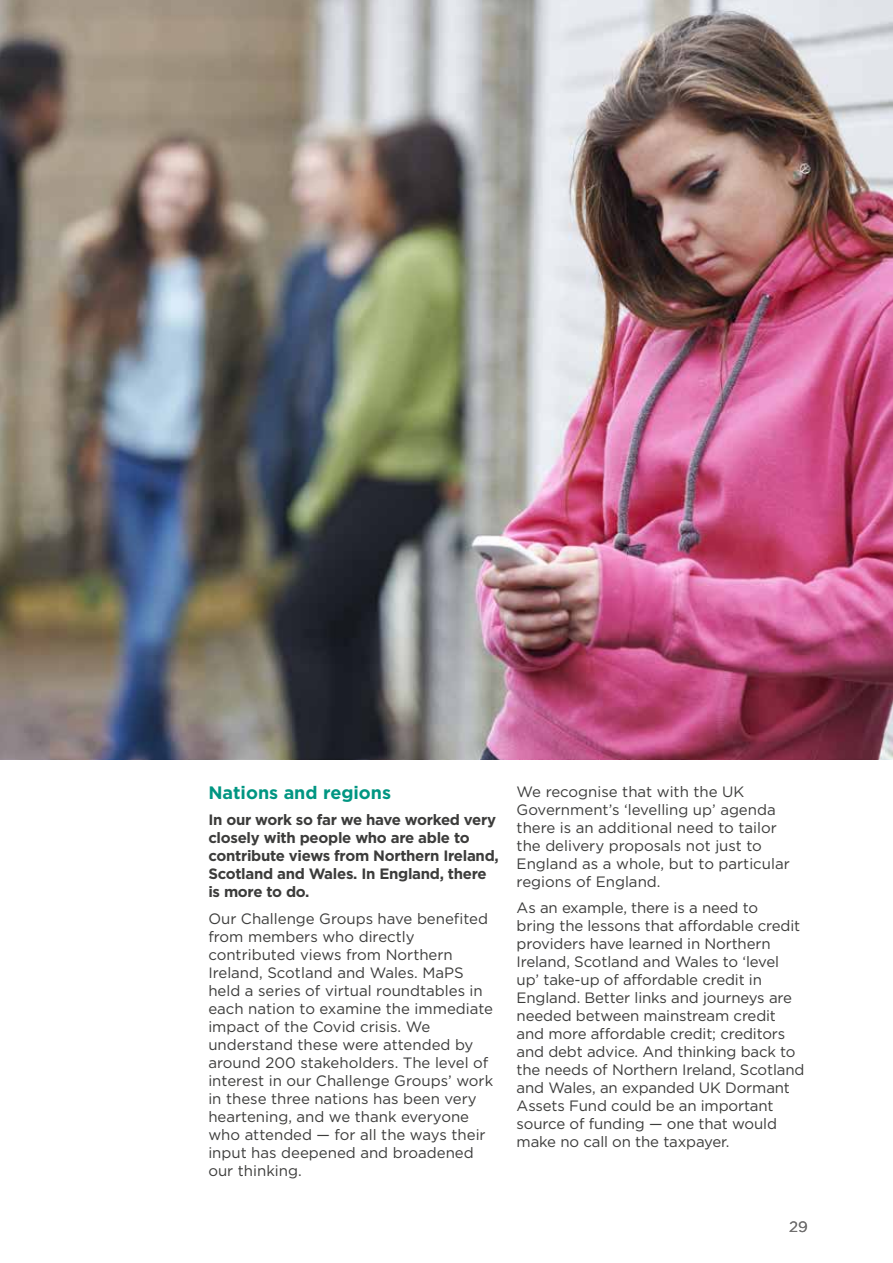
<style>
.page{position:relative;width:893px;height:1263px;background:#fff}
.page>*{position:absolute;margin:0;border:0;box-sizing:border-box;transform-origin:0 0}
.t1{font:700 18px "Gotham";color:#009682}
.t2{font:15px/18px "Gotham";letter-spacing:-.005em;color:#3c3c3b}
.t3{font:700 15px/18px "Gotham";letter-spacing:-.02em;color:#3c3c3b}
.t4{font:15px "Gotham";color:#706f6f}
</style>
<div class="page">
<img style="left:0;top:0;width:893px;height:759px">
<p class="t1" style="left:208px;top:781px;width:184px">Nations and regions</p>
<p class="t3" style="left:208px;top:811px;width:292px">In our work so far we have worked very closely with people who are able to contribute views from Northern Ireland,<br>Scotland and Wales. In England, there is more to do.</p>
<p class="t2" style="left:208px;top:909px;width:286px">Our Challenge Groups have benefited from members who directly contributed views from Northern Ireland, Scotland and Wales. MaPS held a series of virtual roundtables in each nation to examine the immediate impact of the Covid crisis. We understand these were attended by around 200 stakeholders. The level of interest in our Challenge Groups’ work in these three nations has been very heartening, and we thank everyone who attended — for all the ways their input has deepened and broadened our thinking.</p>
<p class="t2" style="left:517px;top:782px;width:275px">We recognise that with the UK<br>Government’s ‘levelling up’ agenda there is an additional need to tailor the delivery proposals not just to<br>England as a whole, but to particular regions of England.</p>
<p class="t2" style="left:517px;top:898px;width:289px">As an example, there is a need to<br>bring the lessons that affordable credit providers have learned in Northern Ireland, Scotland and Wales to ‘level up’ take-up of affordable credit in England. Better links and journeys are needed between mainstream credit and more affordable credit; creditors and debt advice. And thinking back to the needs of Northern Ireland, Scotland and Wales, an expanded UK Dormant Assets Fund could be an important source of funding — one that would make no call on the taxpayer.</p>
<p class="t4" style="left:789px;top:1217px;width:20px">29</p>
</div>
